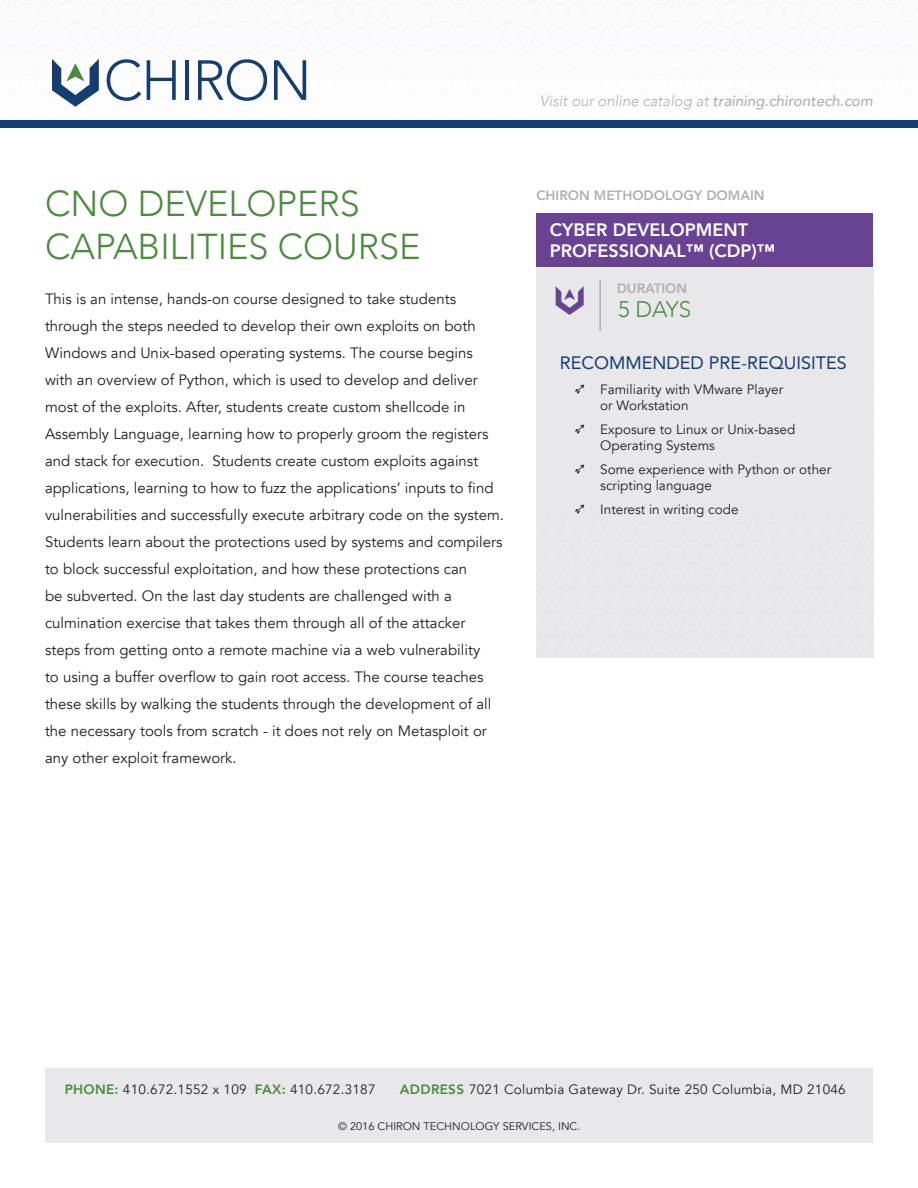
<style>
.page{position:relative;width:918px;height:1188px;background:#fff}
.page>*{position:absolute;margin:0;border:0;box-sizing:border-box;transform-origin:0 0}
.headin_lv1{font:300 36px/43.2px "Avenir";color:#4b8b3f}
.Heading{font:300 22.5px "Avenir";color:#4b8b3f}
.t1{font:800 18px/21.6px "Avenir";color:#fff}
.heading_lv3{font:18px "Avenir";color:#163d6f}
.t2{font:15px/27px "Avenir";color:#231f20}
.t3{font:italic 300 15px "Avenir";color:#b0b0b4}
.t4{font:13.5px/16.2px "Avenir";color:#231f20}
.t5{font:13.5px "Avenir";letter-spacing:.02em;color:#231f20}
.t6{font:800 13.5px "Avenir";color:#b0b0b4}
.t7{font:11.1px "Avenir";color:#231f20}
.s1{font-weight:500}
.s2{font-family:"Monotype Sorts"}
.s3{font-weight:800;color:#4b8b3f}
</style>
<div class="page">
<div style="left:536px;top:266px;width:337px;height:250px;background:#e8e8eb"></div>
<svg style="left:107px;top:59px;width:34px;height:42px"></svg>
<svg style="left:147px;top:60px;width:29px;height:40px"></svg>
<hr style="left:185px;top:60px;width:4px;height:40px;background:#163d6f">
<svg style="left:198px;top:59px;width:69px;height:42px"></svg>
<svg style="left:274px;top:60px;width:32px;height:40px"></svg>
<svg style="left:52px;top:59px;width:47px;height:48px"></svg>
<div style="left:45px;top:1068px;width:320px;height:75px;background:#e8e8eb"></div>
<div style="left:352px;top:1068px;width:268px;height:75px;background:#e8e8eb"></div>
<div style="left:620px;top:1068px;width:253px;height:75px;background:#e8e8eb"></div>
<div style="left:536px;top:213px;width:337px;height:53px;background:#694294"></div>
<div style="left:0;top:121px;width:918px;height:7px;background:#163d6f"></div>
<img style="left:555px;top:286px;width:29px;height:29px">
<hr style="left:599px;top:280px;width:2px;height:51px;background:#b0b0b4">
<p class="headin_lv1" style="left:45px;top:182px;width:377px">CNO DEVELOPERS<br>CAPABILITIES COURSE</p>
<p class="t2" style="left:45px;top:286px;width:461px">This is an intense, hands-on course designed to take students through the steps needed to develop their own exploits on both Windows and Unix-based operating systems. The course begins with an overview of Python, which is used to develop and deliver most of the exploits. After, students create custom shellcode in Assembly Language, learning how to properly groom the registers and stack for execution. Students create custom exploits against applications, learning to how to fuzz the applications’ inputs to find vulnerabilities and successfully execute arbitrary code on the system.<br>Students learn about the protections used by systems and compilers to block successful exploitation, and how these protections can<br>be subverted. On the last day students are challenged with a culmination exercise that takes them through all of the attacker steps from getting onto a remote machine via a web vulnerability<br>to using a buffer overflow to gain root access. The course teaches these skills by walking the students through the development of all the necessary tools from scratch - it does not rely on Metasploit or any other exploit framework.</p>
<p class="t3" style="left:540px;top:92px;width:335px">Visit our online catalog at <span class="s1">training.chirontech.com</span></p>
<p class="t6" style="left:536px;top:184px;width:230px">CHIRON METHODOLOGY DOMAIN</p>
<p class="t1" style="left:550px;top:218px;width:226px">CYBER DEVELOPMENT<br>PROFESSIONAL™ (CDP)™</p>
<p class="t6" style="left:617px;top:277px;width:72px">DURATION</p>
<p class="Heading" style="left:618px;top:296px;width:75px">5 DAYS</p>
<p class="heading_lv3" style="left:560px;top:348px;width:289px">RECOMMENDED PRE-REQUISITES</p>
<p class="t4" style="left:600px;top:382px;width:184px;text-indent:-26px"><span class="s2">Ä</span> Familiarity with VMware Player or Workstation</p>
<p class="t4" style="left:600px;top:422px;width:197px;text-indent:-26px"><span class="s2">Ä</span> Exposure to Linux or Unix-based<br>Operating Systems</p>
<p class="t4" style="left:600px;top:461px;width:232px;text-indent:-26px"><span class="s2">Ä</span> Some experience with Python or other scripting language</p>
<p class="t4" style="left:575px;top:501px;width:165px"><span class="s2">Ä</span> Interest in writing code</p>
<p class="t5" style="left:65px;top:1081px;width:312px"><span class="s3">PHONE:</span> 410.672.1552 x 109 <span class="s3">FAX:</span> 410.672.3187</p>
<p class="t5" style="left:400px;top:1081px;width:447px"><span class="s3">ADDRESS</span> 7021 Columbia Gateway Dr. Suite 250 Columbia, MD 21046</p>
<p class="t7" style="left:338px;top:1120px;width:244px">© 2016 CHIRON TECHNOLOGY SERVICES, INC.</p>
</div>
